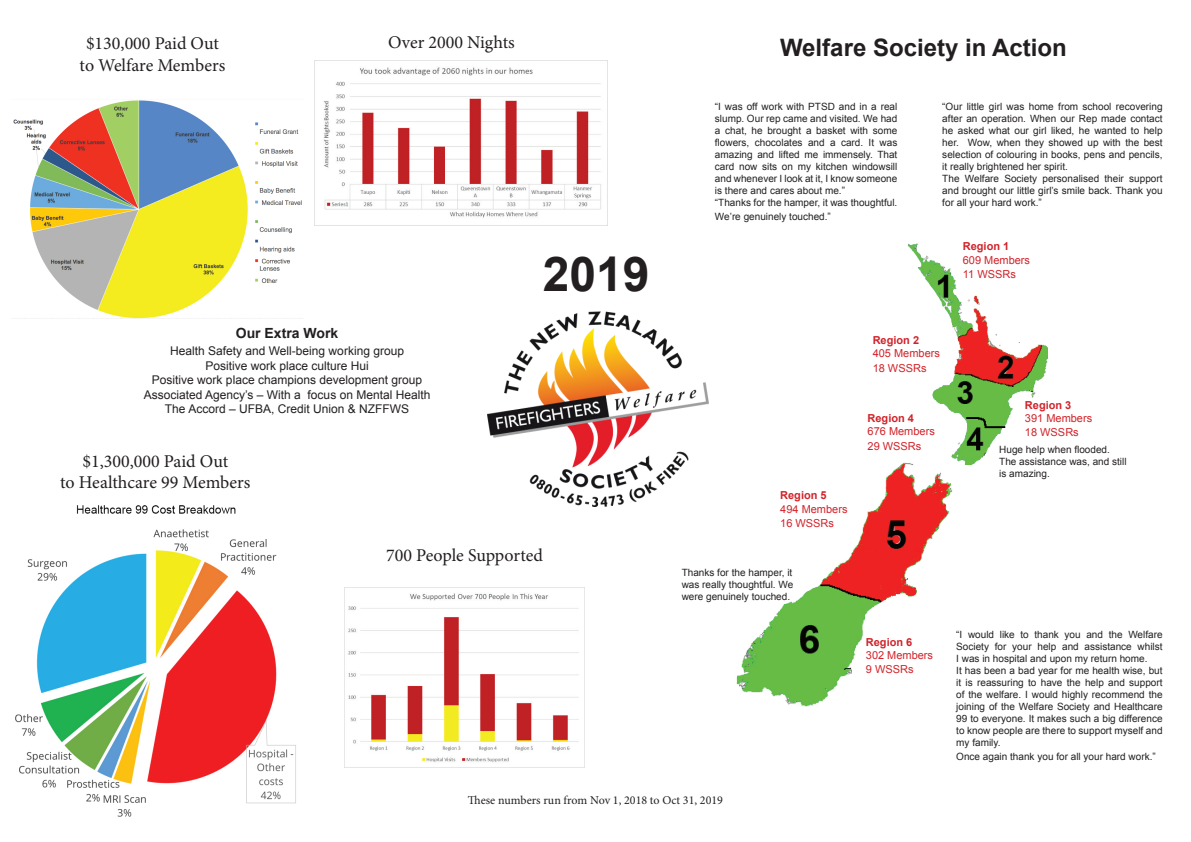
<style>
.page{position:relative;width:1191px;height:842px;background:#fff}
.page>*{position:absolute;margin:0;border:0;box-sizing:border-box;transform-origin:0 0}
.t1{font:700 48px "Arial";color:#231f20}
.t2{font:700 24px "Arial";color:#231f20}
.t3{font:18px/21.6px "Minion Pro";color:#231f20;text-align:center}
.t4{font:700 14px "Arial";color:#231f20}
.t5{font:12px/14.4px "Arial";color:#231f20;text-align:center}
.t6{font:12px "Minion Pro";color:#231f20}
.t7{font:11px/14.4px "Arial";color:#d1232a}
.t8{font:700 11px "Arial";color:#d1232a}
.t9{font:10px/12px "Arial";color:#231f20}
</style>
<div class="page">
<img style="left:15px;top:505px;width:281px;height:312px">
<img style="left:13px;top:100px;width:289px;height:219px">
<img style="left:315px;top:67px;width:292px;height:159px">
<img style="left:344px;top:587px;width:241px;height:180px">
<img style="left:908px;top:243px;width:139px;height:222px">
<img style="left:736px;top:459px;width:232px;height:247px">
<img style="left:488px;top:312px;width:220px;height:195px">
<h3 class="t3" style="left:388px;top:32px;width:128px">Over 2000 Nights</h3>
<h3 class="t3" style="left:86px;top:33px;width:134px">$130,000 Paid Out</h3>
<h2 class="t2" style="left:780px;top:31px;width:288px">Welfare Society in Action</h2>
<h3 class="t3" style="left:80px;top:54px;width:147px">to Welfare Members</h3>
<h3 class="t4" style="left:236px;top:324px;width:104px">Our Extra Work</h3>
<p class="t5" style="left:144px;top:344px;width:288px">Health Safety and Well-being working group<br>Positive work place culture Hui<br>Positive work place champions development group Associated Agency’s – With a focus on Mental Health The Accord – UFBA, Credit Union &amp; NZFFWS</p>
<h3 class="t3" style="left:60px;top:450px;width:192px">$1,300,000 Paid Out<br>to Healthcare 99 Members</h3>
<h1 class="t1" style="left:543px;top:242px;width:108px">2019</h1>
<h3 class="t3" style="left:386px;top:544px;width:158px">700 People Supported</h3>
<p class="t9" style="left:715px;top:101px;width:184px">“I was off work with PTSD and in a real slump. Our rep came and visited. We had a chat, he brought a basket with some flowers, chocolates and a card. It was amazing and lifted me immensely. That card now sits on my kitchen windowsill and whenever I look at it, I know someone is there and cares about me.”<br>“Thanks for the hamper, it was thoughtful.</p>
<p class="t9" style="left:715px;top:211px;width:117px">We’re genuinely touched.”</p>
<p class="t9" style="left:942px;top:101px;width:222px">“Our little girl was home from school recovering after an operation. When our Rep made contact he asked what our girl liked, he wanted to help her. Wow, when they showed up with the best selection of colouring in books, pens and pencils, it really brightened her spirit.<br>The Welfare Society personalised their support and brought our little girl’s smile back. Thank you for all your hard work.”</p>
<p class="t8" style="left:963px;top:239px;width:48px">Region 1</p>
<p class="t7" style="left:963px;top:253px;width:69px">609 Members<br>11 WSSRs</p>
<p class="t8" style="left:780px;top:488px;width:48px">Region 5</p>
<p class="t7" style="left:780px;top:502px;width:69px">494 Members<br>16 WSSRs</p>
<p class="t9" style="left:681px;top:566px;width:113px;text-align:justify">Thanks for the hamper, it was really thoughtful. We were genuinely touched.</p>
<p class="t8" style="left:872px;top:333px;width:48px">Region 2</p>
<p class="t7" style="left:872px;top:346px;width:69px">405 Members<br>18 WSSRs</p>
<p class="t8" style="left:867px;top:411px;width:48px">Region 4</p>
<p class="t7" style="left:867px;top:424px;width:69px">676 Members<br>29 WSSRs</p>
<p class="t8" style="left:1025px;top:397px;width:48px">Region 3</p>
<p class="t7" style="left:1025px;top:411px;width:69px">391 Members<br>18 WSSRs</p>
<p class="t9" style="left:999px;top:444px;width:129px">Huge help when flooded.<br>The assistance was, and still is amazing.</p>
<p class="t8" style="left:866px;top:635px;width:48px">Region 6</p>
<p class="t7" style="left:866px;top:648px;width:69px">302 Members<br>9 WSSRs</p>
<p class="t9" style="left:956px;top:628px;width:208px">“I would like to thank you and the Welfare Society for your help and assistance whilst I was in hospital and upon my return home.<br>It has been a bad year for me health wise, but it is reassuring to have the help and support of the welfare. I would highly recommend the joining of the Welfare Society and Healthcare 99 to everyone. It makes such a big difference to know people are there to support myself and my family.</p>
<p class="t9" style="left:956px;top:751px;width:201px">Once again thank you for all your hard work.”</p>
<p class="t6" style="left:468px;top:792px;width:257px">These numbers run from Nov 1, 2018 to Oct 31, 2019</p>
</div>
